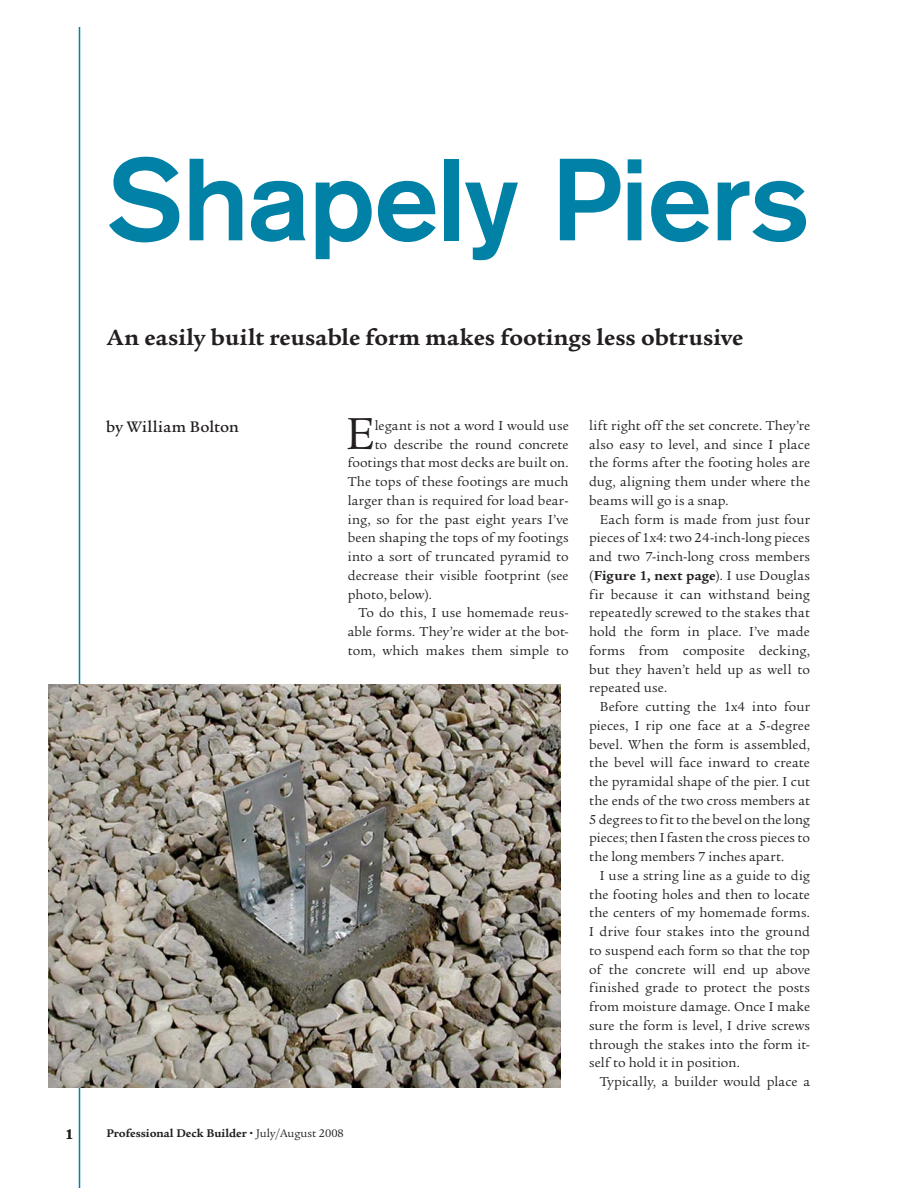
<style>
.page{position:relative;width:918px;height:1188px;background:#fff}
.page>*{position:absolute;margin:0;border:0;box-sizing:border-box;transform-origin:0 0}
.t1{font:500 115.5px "Akzidenz Grotesk Std";letter-spacing:-.015em;color:#0081a5}
.t2{font:48.75px "Legacy Serif Std";color:#231f20}
.t3{font:700 24px "Legacy Serif Std";color:#231f20}
.t4{font:500 16.5px "Legacy Serif Std";letter-spacing:.01em;color:#231f20}
.t5{font:700 15px "Legacy Serif Std";color:#231f20}
.t6{font:14.1px/18.8px "Legacy Serif Std";letter-spacing:.005em;color:#231f20;text-align:justify}
.t7{font:700 12px "Legacy Serif Std";color:#231f20}
.s1{font-weight:900}
.s2{font-weight:400}
.s3{font-weight:700}
</style>
<div class="page">
<hr style="left:79px;top:27px;width:1px;height:1161px;background:#0081a5">
<img style="left:48px;top:685px;width:513px;height:402px">
<h1 class="t1" style="left:106px;top:129px;width:705px">Shapely Piers</h1>
<h3 class="t3" style="left:107px;top:328px;width:638px">An easily built reusable form makes footings less obtrusive</h3>
<p class="t4" style="left:106px;top:421px;width:134px">by William Bolton</p>
<h2 class="t2" style="left:346px;top:414px;width:30px">E</h2>
<p class="t6" style="left:375px;top:417px;width:196px">legant is not a word I would use</p>
<p class="t6" style="left:375px;top:436px;width:195px">to describe the round concrete</p>
<p class="t6" style="left:348px;top:455px;width:222px">foot ings that most decks are built on.</p>
<p class="t6" style="left:348px;top:473px;width:222px">The tops of these footings are much</p>
<p class="t6" style="left:348px;top:492px;width:222px">larger than is required for load bear-</p>
<p class="t6" style="left:348px;top:511px;width:222px">ing, so for the past eight years I’ve</p>
<p class="t6" style="left:348px;top:530px;width:222px">been shaping the tops of my footings</p>
<p class="t6" style="left:348px;top:548px;width:222px">into a sort of truncated pyramid to</p>
<p class="t6" style="left:348px;top:567px;width:222px">decrease their visible footprint (see</p>
<p class="t6" style="left:348px;top:586px;width:86px">photo, below).</p>
<p class="t6" style="left:359px;top:605px;width:212px">To do this, I use homemade reus-</p>
<p class="t6" style="left:348px;top:623px;width:222px">able forms. They’re wider at the bot-</p>
<p class="t6" style="left:348px;top:642px;width:222px">tom, which makes them simple to</p>
<p class="t5" style="left:65px;top:1129px;width:9px">1</p>
<p class="t7" style="left:106px;top:1129px;width:239px">Professional Deck Builder <span class="s1">•</span> <span class="s2">July/August 2008</span></p>
<p class="t6" style="left:589px;top:417px;width:222px">lift right off the set concrete. They’re also easy to level, and since I place the forms after the footing holes are dug, aligning them under where the beams will go is a snap.</p>
<p class="t6" style="left:589px;top:511px;width:222px;text-indent:11px">Each form is made from just four pieces of 1x4: two 24-inch-long pieces and two 7-inch-long cross members (<span class="s3">Figure 1, next page</span>). I use Douglas fir because it can withstand being repeatedly screwed to the stakes that hold the form in place. I’ve made forms from composite decking, but they haven’t held up as well to repeated use.</p>
<p class="t6" style="left:589px;top:698px;width:222px;text-indent:11px">Before cutting the 1x4 into four pieces, I rip one face at a 5-degree bevel. When the form is assembled, the bevel will face inward to create the pyramidal shape of the pier. I cut the ends of the two cross members at 5 degrees to fit to the bevel on the long pieces; then I fasten the cross pieces to the long members 7 inches apart.</p>
<p class="t6" style="left:589px;top:867px;width:222px;text-indent:11px">I use a string line as a guide to dig the footing holes and then to locate the centers of my homemade forms.<br>I drive four stakes into the ground to suspend each form so that the top of the concrete will end up above finished grade to protect the posts from moisture damage. Once I make sure the form is level, I drive screws through the stakes into the form it&shy;self to hold it in position.</p>
<p class="t6" style="left:600px;top:1073px;width:212px">Typically, a builder would place a</p>
</div>
